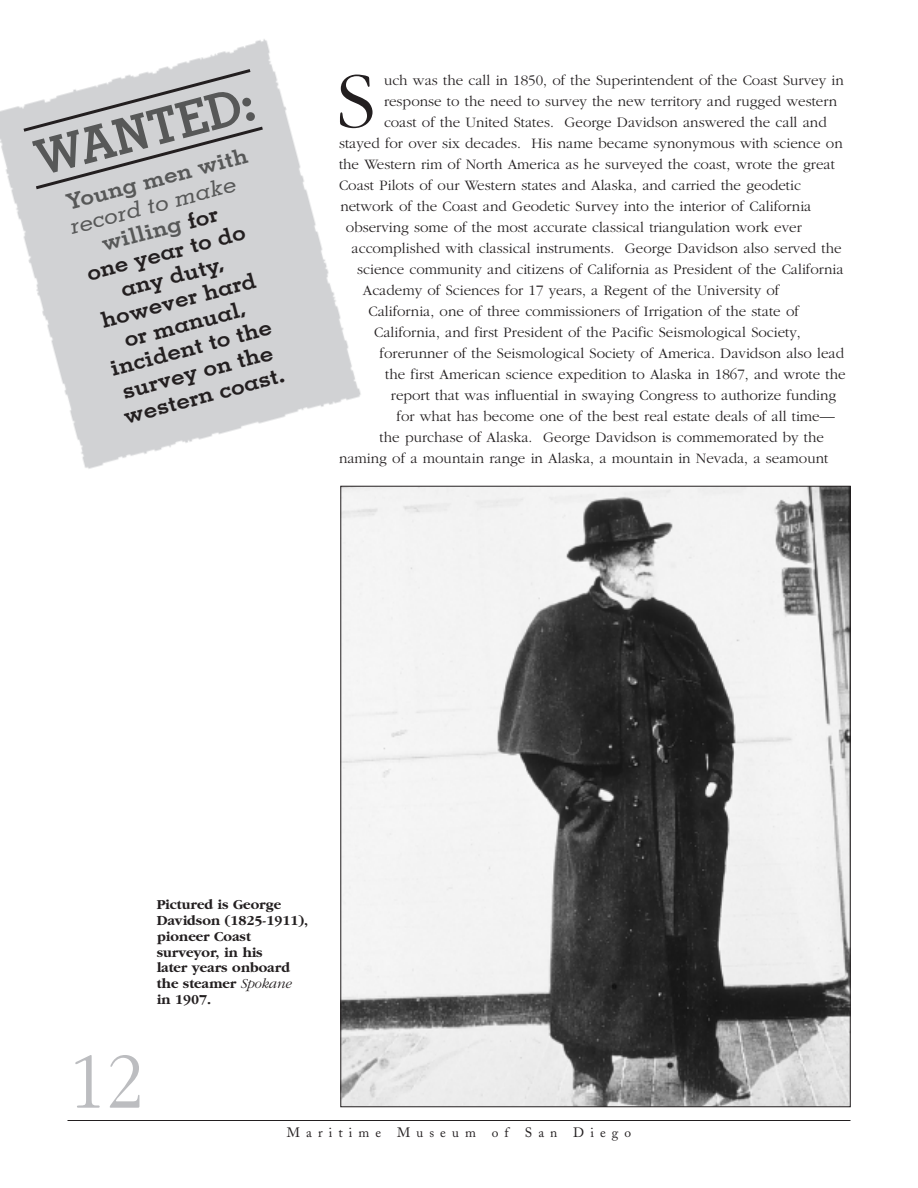
<style>
.page{position:relative;width:918px;height:1188px;background:#fff}
.page>*{position:absolute;margin:0;border:0;box-sizing:border-box;transform-origin:0 0}
.t1{font:300 82.5px "Garamond";color:#bcbdc0;scale:.9 1}
.t2{font:300 82.35px "Garamond";color:#231f20}
.t3{font:700 49.2px "Memphis";color:#575858}
.t4{font:700 21.9px/24.6px "Memphis";color:#231f20;text-align:center;scale:1.11 1}
.t5{font:700 21.9px "Memphis";color:#575858;scale:1.11 1}
.t6{font:300 15px "Garamond";color:#231f20}
.t7{font:700 14.25px/15.8px "Garamond";color:#231f20}
.t8{font:13.5px "Adobe Caslon";letter-spacing:.45em;color:#231f20}
.s1{font-weight:500;font-style:italic;color:#575858}
.s2{color:#575858}
.s3{font-weight:300;font-style:italic}
</style>
<div class="page">
<hr style="left:68px;top:1120px;width:782px;height:1px;background:#231f20">
<img style="left:343px;top:488px;width:505px;height:617px">
<img style="left:0;top:39px;width:374px;height:448px">
<svg style="left:20px;top:67px;width:246px;height:124px;background:#cdcdcf"></svg>
<h3 class="t3" style="left:31px;top:142px;width:226px;rotate:-15deg">WANTED:</h3>
<h3 class="t5" style="left:65px;top:195px;width:170px;rotate:-15deg">Young men with</h3>
<h3 class="t4" style="left:68px;top:217px;width:156px;rotate:-15deg"><span class="s1">record to make </span><span class="s2">willing</span> for<br>one year to do any duty, however hard or manual, incident to the survey on the western coast.</h3>
<h2 class="t2" style="left:336px;top:51px;width:41px">S</h2>
<p class="t6" style="left:384px;top:71px;width:461px">uch was the call in 1850, of the Superintendent of the Coast Survey in</p>
<p class="t6" style="left:384px;top:92px;width:455px">response to the need to survey the new territory and rugged western</p>
<p class="t6" style="left:384px;top:113px;width:444px">coast of the United States. George Davidson answered the call and</p>
<p class="t6" style="left:339px;top:134px;width:505px">stayed for over six decades. His name became synonymous with science on</p>
<p class="t6" style="left:339px;top:155px;width:498px">the Western rim of North America as he surveyed the coast, wrote the great</p>
<p class="t6" style="left:339px;top:176px;width:463px">Coast Pilots of our Western states and Alaska, and carried the geodetic</p>
<p class="t6" style="left:340px;top:197px;width:473px">network of the Coast and Geodetic Survey into the interior of California</p>
<p class="t6" style="left:346px;top:218px;width:457px">observing some of the most accurate classical triangulation work ever</p>
<p class="t6" style="left:352px;top:239px;width:492px">accomplished with classical instruments. George Davidson also served the</p>
<p class="t6" style="left:357px;top:260px;width:488px">science community and citizens of California as President of the California</p>
<p class="t6" style="left:363px;top:281px;width:418px">Academy of Sciences for 17 years, a Regent of the University of</p>
<p class="t6" style="left:368px;top:302px;width:432px">California, one of three commissioners of Irrigation of the state of</p>
<p class="t6" style="left:374px;top:323px;width:428px">California, and first President of the Pacific Seismological Society,</p>
<p class="t6" style="left:380px;top:344px;width:466px">forerunner of the Seismological Society of America. Davidson also lead</p>
<p class="t6" style="left:385px;top:365px;width:462px">the first American science expedition to Alaska in 1867, and wrote the</p>
<p class="t6" style="left:391px;top:386px;width:447px">report that was influential in swaying Congress to authorize funding</p>
<p class="t6" style="left:397px;top:407px;width:440px">for what has become one of the best real estate deals of all time—</p>
<p class="t6" style="left:380px;top:428px;width:446px">the purchase of Alaska. George Davidson is commemorated by the</p>
<p class="t6" style="left:339px;top:449px;width:491px">naming of a mountain range in Alaska, a mountain in Nevada, a seamount</p>
<p class="t7" style="left:157px;top:897px;width:153px">Pictured is George<br>Davidson (1825-1911), pioneer Coast surveyor, in his<br>later years onboard the steamer <span class="s3">Spokane </span>in 1907.</p>
<h1 class="t1" style="left:69px;top:1031px;width:84px">12</h1>
<p class="t8" style="left:287px;top:1127px;width:346px">Maritime Museum of San Diego</p>
</div>
